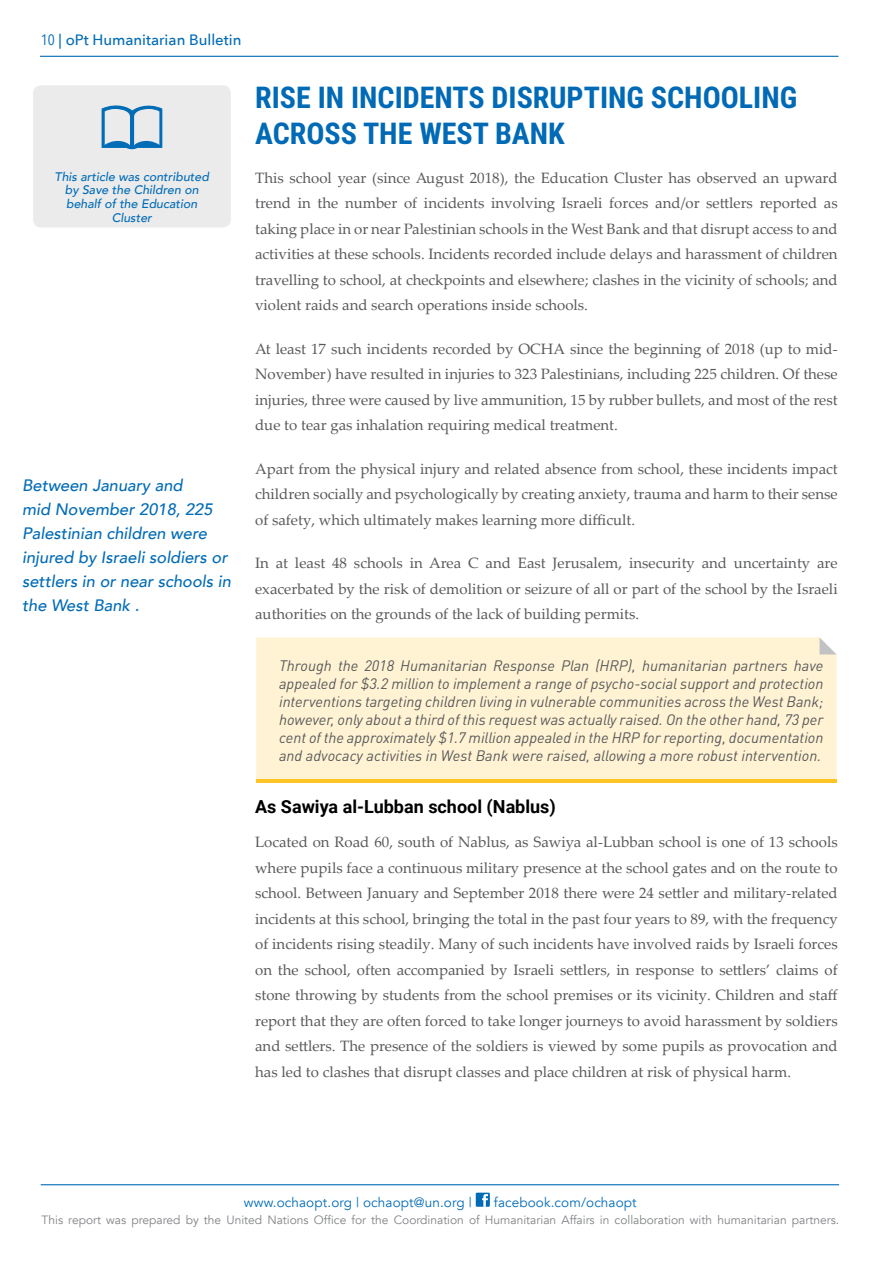
<style>
.page{position:relative;width:893px;height:1263px;background:#fff}
.page>*{position:absolute;margin:0;border:0;box-sizing:border-box;transform-origin:0 0}
.t1{font:700 30px/36px "Roboto Condensed";color:#006ab6}
.t2{font:700 18px "Roboto";color:#000}
.t3{font:italic 500 16.5px/24px "Avenir";color:#036cb6}
.t4{font:15px/25.5px "Palatino Linotype";color:#58595b;text-align:justify}
.t5{font:italic 15px/18px "DIN Pro";color:#58595b;text-align:justify}
.t6{font:500 15px "Avenir Next";color:#036cb6}
.t7{font:13.5px "Avenir";letter-spacing:.01em;color:#036cb6}
.t8{font:italic 500 12.45px/13.8px "Avenir";color:#026cb6;text-align:center}
.t9{font:12px "Avenir";color:#808285}
.s1{font-family:"Avenir Next Condensed";font-weight:400}
</style>
<div class="page">
<hr style="left:41px;top:1184px;width:798px;height:1px;background:#036cb6">
<hr style="left:40px;top:56px;width:798px;height:1px;background:#036cb6">
<div style="left:476px;top:1193px;width:14px;height:14px;background:#006ab6"></div>
<svg style="left:482px;top:1194px;width:6px;height:13px"></svg>
<div style="left:256px;top:637px;width:581px;height:142px;background:#fff3d3"></div>
<svg style="left:820px;top:637px;width:17px;height:17px"></svg>
<hr style="left:256px;top:779px;width:581px;height:3px;background:#ffc425">
<div style="left:33px;top:85px;width:198px;height:142px;background:#ebebec;border-radius:8px"></div>
<svg style="left:102px;top:105px;width:60px;height:44px"></svg>
<p class="t6" style="left:41px;top:27px;width:202px"><span class="s1">10</span> | oPt Humanitarian Bulletin</p>
<p class="t8" style="left:55px;top:170px;width:156px">This article was contributed by Save the Children on behalf of the Education<br>Cluster</p>
<p class="t3" style="left:22px;top:473px;width:210px">Between January and<br>mid November 2018, 225<br>Palestinian children were injured by Israeli soldiers or settlers in or near schools in the West Bank .</p>
<h1 class="t1" style="left:255px;top:78px;width:544px">RISE IN INCIDENTS DISRUPTING SCHOOLING<br>ACROSS THE WEST BANK</h1>
<p class="t4" style="left:255px;top:164px;width:584px">This school year (since August 2018), the Education Cluster has observed an upward trend in the number of incidents involving Israeli forces and/or settlers reported as taking place in or near Palestinian schools in the West Bank and that disrupt access to and activities at these schools. Incidents recorded include delays and harassment of children travelling to school, at checkpoints and elsewhere; clashes in the vicinity of schools; and violent raids and search operations inside schools.</p>
<p class="t4" style="left:255px;top:335px;width:584px">At least 17 such incidents recorded by OCHA since the beginning of 2018 (up to mid-November) have resulted in injuries to 323 Palestinians, including 225 children. Of these injuries, three were caused by live ammunition, 15 by rubber bullets, and most of the rest due to tear gas inhalation requiring medical treatment.</p>
<p class="t4" style="left:255px;top:455px;width:584px">Apart from the physical injury and related absence from school, these incidents impact children socially and psychologically by creating anxiety, trauma and harm to their sense of safety, which ultimately makes learning more difficult.</p>
<p class="t4" style="left:255px;top:550px;width:584px">In at least 48 schools in Area C and East Jerusalem, insecurity and uncertainty are exacerbated by the risk of demolition or seizure of all or part of the school by the Israeli authorities on the grounds of the lack of building permits.</p>
<p class="t5" style="left:279px;top:655px;width:546px">Through the 2018 Humanitarian Response Plan (HRP), humanitarian partners have appealed for $3.2 million to implement a range of psycho-social support and protection interventions targeting children living in vulnerable communities across the West Bank; however, only about a third of this request was actually raised. On the other hand, 73 per cent of the approximately $1.7 million appealed in the HRP for reporting, documentation and advocacy activities in West Bank were raised, allowing a more robust intervention.</p>
<p class="t2" style="left:255px;top:794px;width:302px">As Sawiya al-Lubban school (Nablus)</p>
<p class="t4" style="left:255px;top:829px;width:584px">Located on Road 60, south of Nablus, as Sawiya al-Lubban school is one of 13 schools where pupils face a continuous military presence at the school gates and on the route to school. Between January and September 2018 there were 24 settler and military-related incidents at this school, bringing the total in the past four years to 89, with the frequency of incidents rising steadily. Many of such incidents have involved raids by Israeli forces on the school, often accompanied by Israeli settlers, in response to settlers’ claims of stone throwing by students from the school premises or its vicinity. Children and staff report that they are often forced to take longer journeys to avoid harassment by soldiers and settlers. The presence of the soldiers is viewed by some pupils as provocation and has led to clashes that disrupt classes and place children at risk of physical harm.</p>
<p class="t7" style="left:244px;top:1194px;width:229px">www.ochaopt.org | ochaopt@un.org |</p>
<p class="t7" style="left:494px;top:1194px;width:144px">facebook.com/ochaopt</p>
<p class="t9" style="left:42px;top:1213px;width:799px">This report was prepared by the United Nations Office for the Coordination of Humanitarian Affairs in collaboration with humanitarian partners.</p>
</div>
